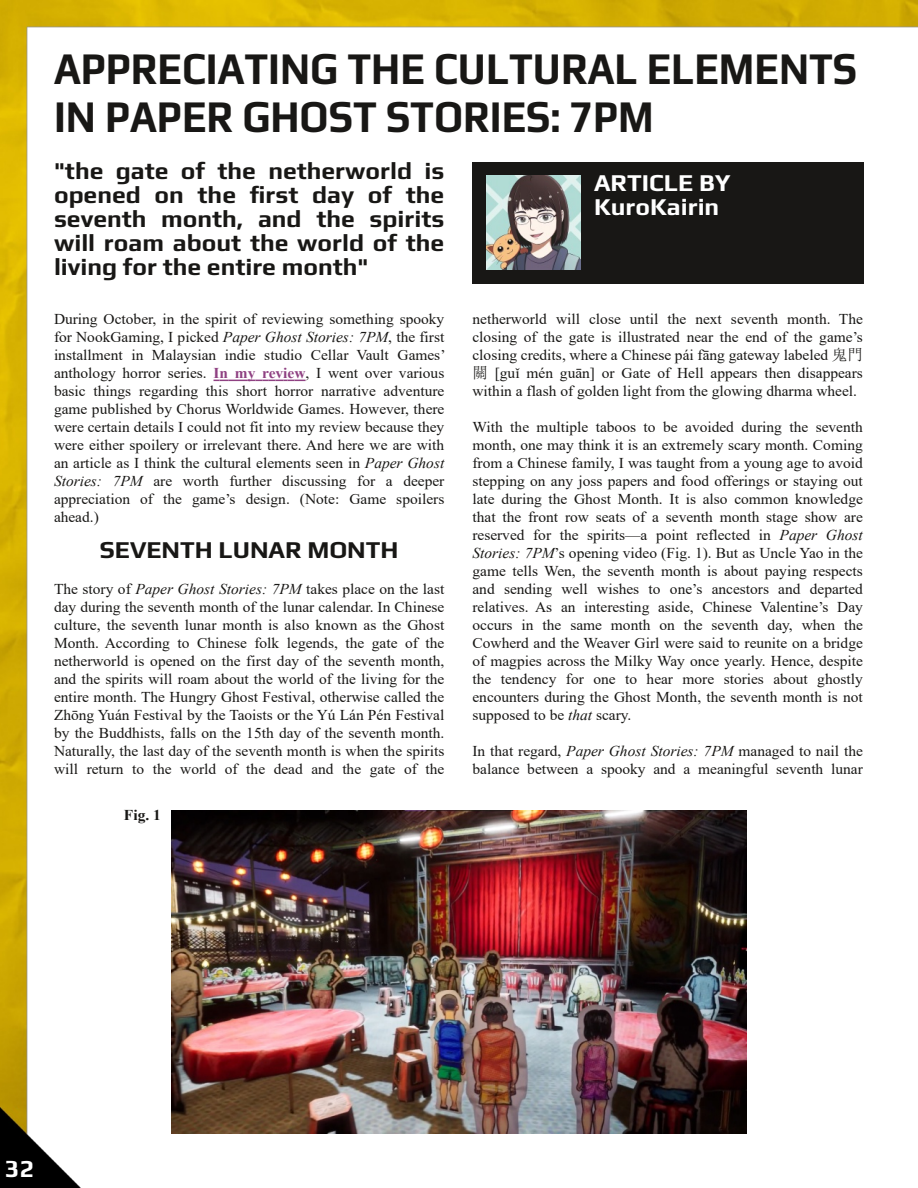
<style>
.page{position:relative;width:918px;height:1188px;background:#fff}
.page>*{position:absolute;margin:0;border:0;box-sizing:border-box;transform-origin:0 0}
.t1{font:700 45px/48px "Play";color:#181715;scale:.89 1}
.t2{font:700 24px/24px "Play";color:#181715;text-align:justify}
.t3{font:700 24px/24px "Play";color:#fff}
.t4{font:15px/18px "Times New Roman";color:#181715;text-align:justify}
.t5{font:700 15px "Times New Roman";color:#181715}
.s1{font-style:italic}
.s2{font-weight:700;color:#8f4182}
.s3{font-family:"Sim Sun"}
</style>
<div class="page">
<img style="left:0;top:0;width:918px;height:1188px">
<svg style="left:214px;top:380px;width:92px;height:1px"></svg>
<div style="left:472px;top:162px;width:392px;height:122px;background:#181715"></div>
<img style="left:486px;top:176px;width:94px;height:94px">
<img style="left:171px;top:810px;width:576px;height:324px">
<h1 class="t1" style="left:54px;top:44px;width:904px">APPRECIATING THE CULTURAL ELEMENTS<br>IN PAPER GHOST STORIES: 7PM</h1>
<h2 class="t2" style="left:54px;top:158px;width:392px">"the gate of the netherworld is opened on the first day of the seventh month, and the spirits will roam about the world of the living for the entire month"</h2>
<p class="t4" style="left:54px;top:310px;width:393px">During October, in the spirit of reviewing something spooky for NookGaming, I picked <span class="s1">Paper Ghost Stories: 7PM</span>, the first installment in Malaysian indie studio Cellar Vault Games’ anthology horror series. <span class="s2">In my review</span>, I went over various basic things regarding this short horror narrative adventure game published by Chorus Worldwide Games. However, there were certain details I could not fit into my review because they were either spoilery or irrelevant there. And here we are with an article as I think the cultural elements seen in <span class="s1">Paper Ghost Stories: 7PM</span> are worth further discussing for a deeper appreciation of the game’s design. (Note: Game spoilers ahead.)</p>
<h2 class="t2" style="left:100px;top:537px;width:300px">SEVENTH LUNAR MONTH</h2>
<p class="t4" style="left:54px;top:580px;width:392px">The story of <span class="s1">Paper Ghost Stories: 7PM</span> takes place on the last day during the seventh month of the lunar calendar. In Chinese culture, the seventh lunar month is also known as the Ghost Month. According to Chinese folk legends, the gate of the netherworld is opened on the first day of the seventh month, and the spirits will roam about the world of the living for the entire month. The Hungry Ghost Festival, otherwise called the Zhōng Yuán Festival by the Taoists or the Yú Lán Pén Festival by the Buddhists, falls on the 15th day of the seventh month.<br>Naturally, the last day of the seventh month is when the spirits will return to the world of the dead and the gate of the</p>
<p class="t5" style="left:124px;top:807px;width:38px">Fig. 1</p>
<h2 class="t3" style="left:594px;top:171px;width:138px">ARTICLE BY<br>KuroKairin</h2>
<p class="t4" style="left:472px;top:310px;width:392px">netherworld will close until the next seventh month. The closing of the gate is illustrated near the end of the game’s closing credits, where a Chinese pái fāng gateway labeled <span class="s3">鬼門關</span> [guǐ mén guān] or Gate of Hell appears then disappears within a flash of golden light from the glowing dharma wheel.</p>
<p class="t4" style="left:472px;top:418px;width:392px">With the multiple taboos to be avoided during the seventh month, one may think it is an extremely scary month. Coming from a Chinese family, I was taught from a young age to avoid stepping on any joss papers and food offerings or staying out late during the Ghost Month. It is also common knowledge that the front row seats of a seventh month stage show are reserved for the spirits—a point reflected in <span class="s1">Paper Ghost Stories: 7PM</span>’s opening video (Fig. 1). But as Uncle Yao in the game tells Wen, the seventh month is about paying respects and sending well wishes to one’s ancestors and departed relatives. As an interesting aside, Chinese Valentine’s Day occurs in the same month on the seventh day, when the Cowherd and the Weaver Girl were said to reunite on a bridge of magpies across the Milky Way once yearly. Hence, despite the tendency for one to hear more stories about ghostly encounters during the Ghost Month, the seventh month is not supposed to be <span class="s1">that</span> scary.</p>
<p class="t4" style="left:472px;top:742px;width:392px">In that regard, <span class="s1">Paper Ghost Stories: 7PM</span> managed to nail the balance between a spooky and a meaningful seventh lunar</p>
<h2 class="t3" style="left:5px;top:1156px;width:30px">32</h2>
</div>
